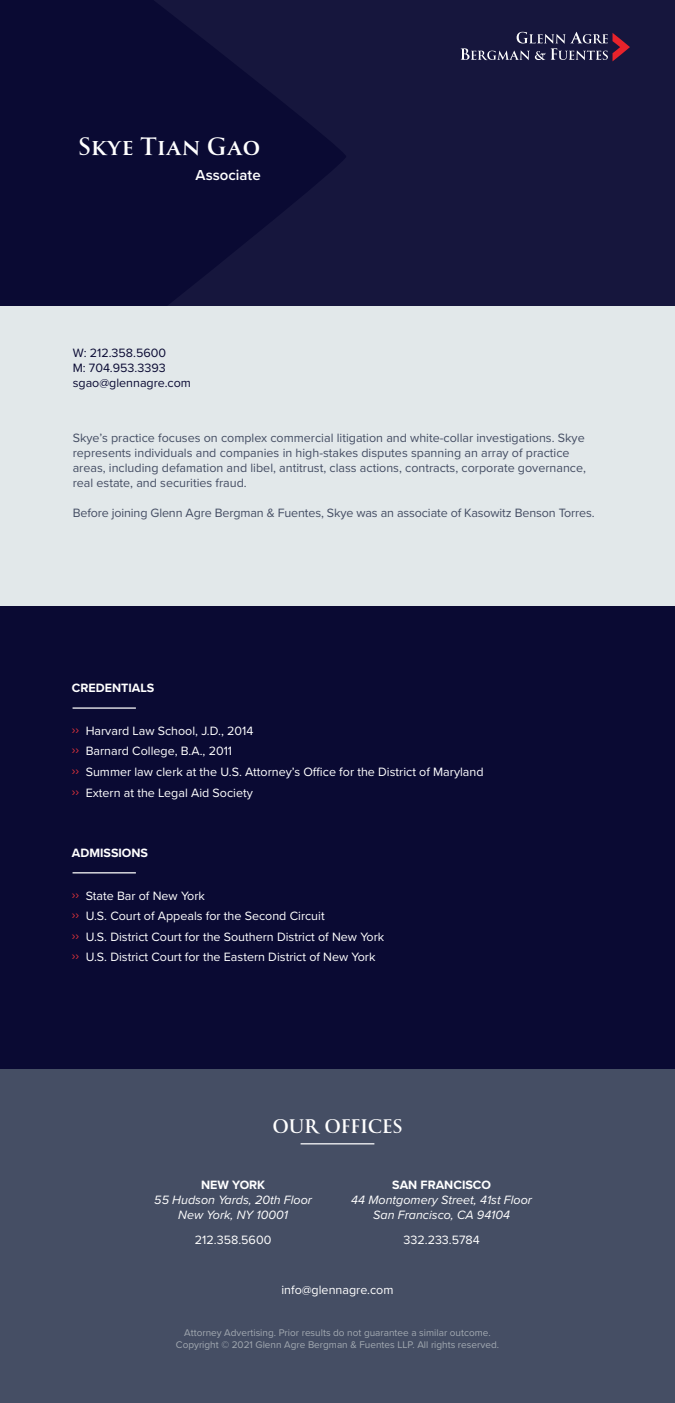
<style>
.page{position:relative;width:675px;height:1403px;background:#fff}
.page>*{position:absolute;margin:0;border:0;box-sizing:border-box;transform-origin:0 0}
.t1{font:700 25px "Goudy Titling";color:#fff}
.t2{font:700 19.62px "Goudy Titling";color:#fff}
.t3{font:600 15px "Proxima Nova";color:#fff}
.t4{font:12.5px/15px "Proxima Nova";color:#454e64}
.t5{font:12.5px "Proxima Nova";color:#fff}
.t6{font:italic 12.5px "Proxima Nova";color:#fff}
.t7{font:12.5px "Proxima Nova";color:#0a0a33}
.t8{font:700 12.5px "Proxima Nova";color:#fff}
.t9{font:10px "Proxima Nova";color:#a2a9b1}
.s1{color:#e9353b}
</style>
<div class="page">
<div style="left:0;top:288px;width:675px;height:318px;background:#e2e8ea"></div>
<div style="left:0;top:606px;width:675px;height:463px;background:#0a0a33"></div>
<div style="left:0;top:1069px;width:675px;height:333px;background:#454e64"></div>
<hr style="left:73px;top:707px;width:63px;height:1px;background:#fff">
<hr style="left:73px;top:872px;width:63px;height:1px;background:#fff">
<hr style="left:301px;top:1143px;width:73px;height:1px;background:#fff">
<svg style="left:0;top:0;width:675px;height:306px;background:#111138"></svg>
<svg style="left:461px;top:32px;width:169px;height:29px;background:#3e3656"></svg>
<p class="t1" style="left:79px;top:133px;width:184px">Skye Tian Gao</p>
<p class="t3" style="left:196px;top:164px;width:67px">Associate</p>
<p class="t7" style="left:73px;top:343px;width:95px">W: 212.358.5600</p>
<p class="t7" style="left:73px;top:358px;width:95px">M: 704.953.3393</p>
<p class="t7" style="left:73px;top:373px;width:120px">sgao@glennagre.com</p>
<p class="t4" style="left:73px;top:429px;width:515px">Skye’s practice focuses on complex commercial litigation and white-collar investigations. Skye represents individuals and companies in high-stakes disputes spanning an array of practice areas, including defamation and libel, antitrust, class actions, contracts, corporate governance, real estate, and securities fraud.</p>
<p class="t4" style="left:73px;top:504px;width:524px">Before joining Glenn Agre Bergman &amp; Fuentes, Skye was an associate of Kasowitz Benson Torres.</p>
<p class="t8" style="left:72px;top:678px;width:84px">CREDENTIALS</p>
<p class="t5" style="left:72px;top:721px;width:183px"><span class="s1">››</span> Harvard Law School, J.D., 2014</p>
<p class="t5" style="left:72px;top:742px;width:162px"><span class="s1">››</span> Barnard College, B.A., 2011</p>
<p class="t5" style="left:72px;top:762px;width:413px"><span class="s1">››</span> Summer law clerk at the U.S. Attorney’s Office for the District of Maryland</p>
<p class="t5" style="left:72px;top:783px;width:182px"><span class="s1">››</span> Extern at the Legal Aid Society</p>
<p class="t8" style="left:72px;top:843px;width:78px">ADMISSIONS</p>
<p class="t5" style="left:72px;top:886px;width:135px"><span class="s1">››</span> State Bar of New York</p>
<p class="t5" style="left:72px;top:906px;width:254px"><span class="s1">››</span> U.S. Court of Appeals for the Second Circuit</p>
<p class="t5" style="left:72px;top:927px;width:314px"><span class="s1">››</span> U.S. District Court for the Southern District of New York</p>
<p class="t5" style="left:72px;top:948px;width:305px"><span class="s1">››</span> U.S. District Court for the Eastern District of New York</p>
<p class="t2" style="left:272px;top:1115px;width:132px">OUR OFFICES</p>
<p class="t8" style="left:201px;top:1175px;width:66px">NEW YORK</p>
<p class="t6" style="left:154px;top:1190px;width:159px">55 Hudson Yards, 20th Floor</p>
<p class="t6" style="left:178px;top:1205px;width:111px">New York, NY 10001</p>
<p class="t5" style="left:195px;top:1230px;width:78px">212.358.5600</p>
<p class="t8" style="left:392px;top:1175px;width:100px">SAN FRANCISCO</p>
<p class="t6" style="left:351px;top:1190px;width:182px">44 Montgomery Street, 41st Floor</p>
<p class="t6" style="left:373px;top:1205px;width:138px">San Francisco, CA 94104</p>
<p class="t5" style="left:404px;top:1230px;width:78px">332.233.5784</p>
<p class="t5" style="left:281px;top:1280px;width:114px">info@glennagre.com</p>
<p class="t9" style="left:184px;top:1324px;width:308px">Attorney Advertising. Prior results do not guarantee a similar outcome.</p>
<p class="t9" style="left:176px;top:1336px;width:325px">Copyright © 2021 Glenn Agre Bergman &amp; Fuentes LLP. All rights reserved.</p>
</div>
